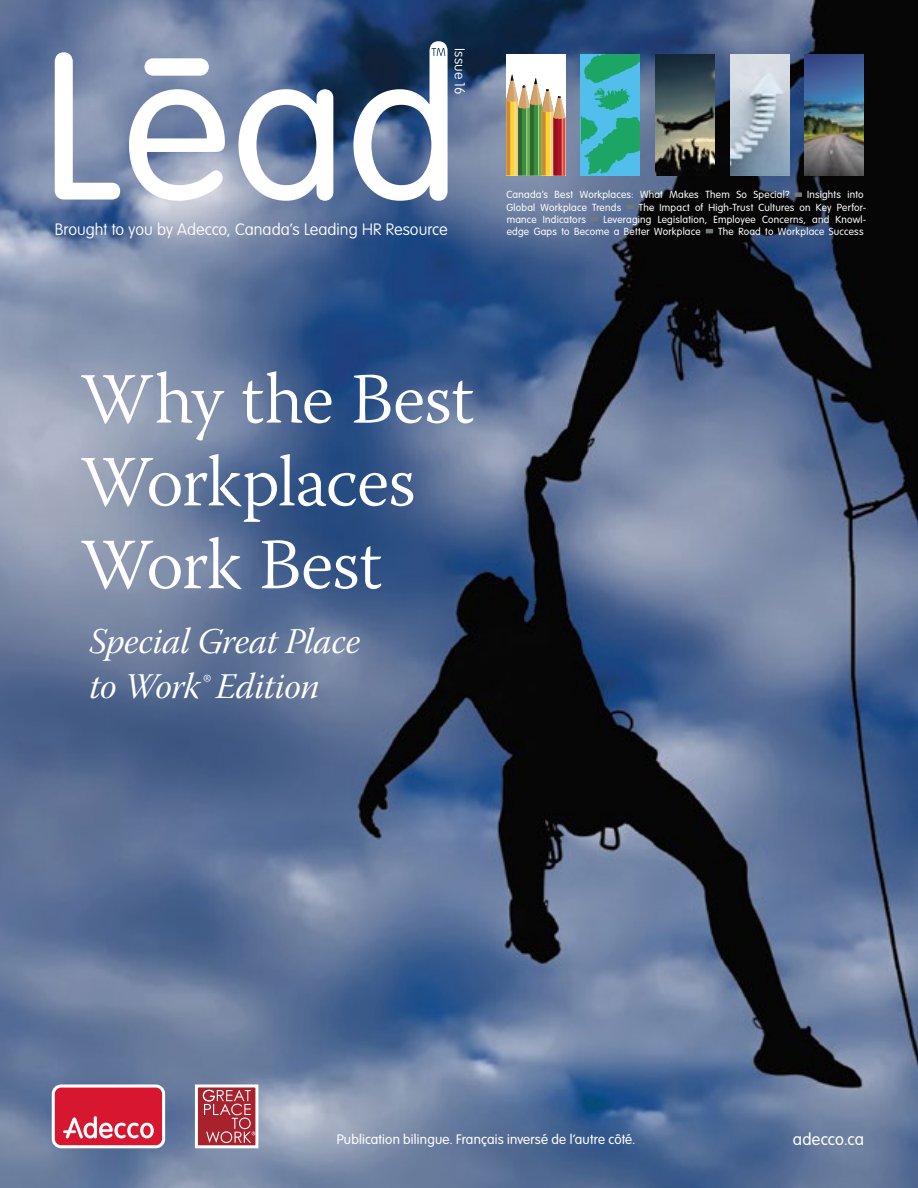
<style>
.page{position:relative;width:918px;height:1188px;background:#fff}
.page>*{position:absolute;margin:0;border:0;box-sizing:border-box;transform-origin:0 0}
.t1{font:300 72px/82.8px "Warnock Pro";letter-spacing:-.015em;color:#fff}
.t2{font:36px/45px "Warnock Pro It Subh";letter-spacing:-.005em;color:#fff}
.t3{font:300 16.5px "VAG Rounded Std";letter-spacing:.005em;color:#fff}
.t4{font:100 16.2px "VAG Rounded Std";color:#fff}
.t5{font:100 14.1px "VAG Rounded Std";letter-spacing:.01em;color:#fff}
.t6{font:300 13.5px "VAG Rounded Std";letter-spacing:.015em;color:#fff}
.t7{font:300 10.2px/12.1px "VAG Rounded Std";letter-spacing:.025em;color:#fff}
</style>
<div class="page">
<img style="left:0;top:0;width:918px;height:1188px">
<svg style="left:55px;top:41px;width:393px;height:160px"></svg>
<div style="left:144px;top:58px;width:65px;height:18px;background:#fff;border-radius:9px"></div>
<svg style="left:795px;top:192px;width:7px;height:5px"></svg>
<svg style="left:626px;top:205px;width:8px;height:4px"></svg>
<svg style="left:591px;top:217px;width:7px;height:4px"></svg>
<svg style="left:706px;top:229px;width:7px;height:4px"></svg>
<svg style="left:52px;top:1084px;width:113px;height:64px"></svg>
<svg style="left:55px;top:1088px;width:107px;height:57px;background:#db3147"></svg>
<div style="left:506px;top:54px;width:59px;height:122px;background:#fff"></div>
<img style="left:805px;top:54px;width:59px;height:122px">
<svg style="left:506px;top:75px;width:59px;height:101px"></svg>
<img style="left:730px;top:54px;width:59px;height:122px">
<svg style="left:581px;top:54px;width:59px;height:121px;background:#37b1a9"></svg>
<img style="left:656px;top:54px;width:59px;height:122px">
<svg style="left:193px;top:1083px;width:67px;height:67px"></svg>
<h3 class="t5" style="left:468px;top:48px;width:48px;rotate:90deg">Issue 16</h3>
<h3 class="t4" style="left:55px;top:220px;width:394px">Brought to you by Adecco, Canada’s Leading HR Resource</h3>
<p class="t7" style="left:507px;top:189px;width:285px">Canada’s Best Workplaces: What Makes Them So Special?</p>
<p class="t7" style="left:807px;top:189px;width:58px">Insights into</p>
<p class="t7" style="left:507px;top:201px;width:116px">Global Workplace Trends</p>
<p class="t7" style="left:639px;top:201px;width:229px">The Impact of High-Trust Cultures on Key Perfor-</p>
<p class="t7" style="left:507px;top:213px;width:81px">mance Indicators</p>
<p class="t7" style="left:507px;top:213px;width:361px;text-indent:97px">Leveraging Legislation, Employee Concerns, and Knowl&shy;edge Gaps to Become a Better Workplace</p>
<p class="t7" style="left:718px;top:226px;width:147px">The Road to Workplace Success</p>
<h1 class="t1" style="left:80px;top:356px;width:396px">Why the Best<br>Workplaces<br>Work Best</h1>
<h2 class="t2" style="left:89px;top:624px;width:272px">Special Great Place to Work® Edition</h2>
<h3 class="t6" style="left:337px;top:1131px;width:300px">Publication bilingue. Français inversé de l’autre côté.</h3>
<h3 class="t3" style="left:793px;top:1130px;width:73px">adecco.ca</h3>
</div>
